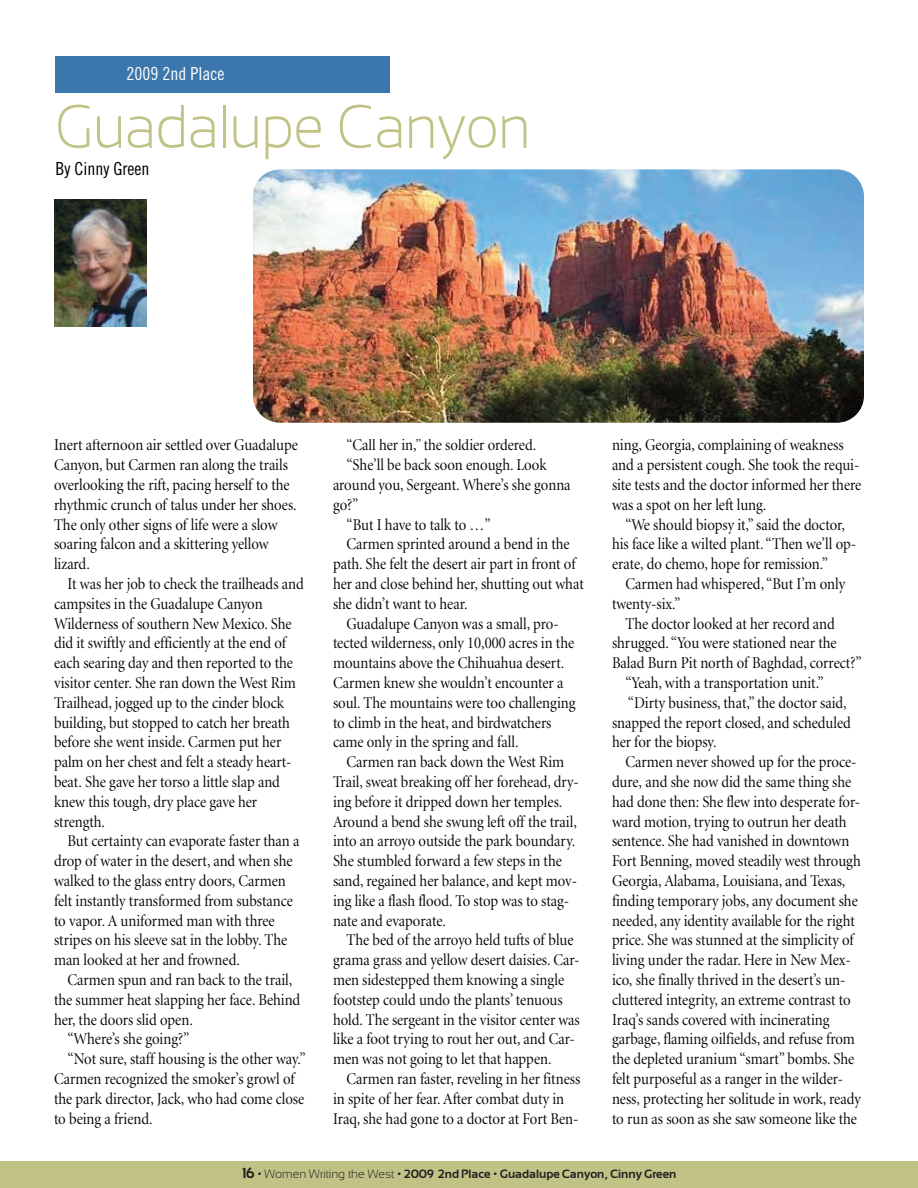
<style>
.page{position:relative;width:918px;height:1188px;background:#fff}
.page>*{position:absolute;margin:0;border:0;box-sizing:border-box;transform-origin:0 0}
.t1{font:300 61.5px "Sansation";color:#c0c286;scale:.9 1}
.t2{font:18px "Trade Gothic Cond Eighteen";color:#fff}
.t3{font:18px "Trade Gothic Cond Eighteen";color:#000}
.t4{font:16.5px/19.8px "Minion Display";color:#070504;scale:.9 1}
.t5{font:700 12px "Sansation";color:#231f20}
.s1{font-size:15px}
.s2{font-weight:300}
</style>
<div class="page">
<div style="left:0;top:1161px;width:918px;height:27px;background:#c0c286"></div>
<div style="left:56px;top:56px;width:334px;height:37px;background:#3b77ac"></div>
<img style="left:253px;top:169px;width:611px;height:254px;border-radius:27px">
<img style="left:54px;top:200px;width:93px;height:127px">
<p class="t2" style="left:127px;top:67px;width:99px">2009 2nd Place</p>
<h1 class="t1" style="left:56px;top:91px;width:529px">Guadalupe Canyon</h1>
<p class="t3" style="left:56px;top:162px;width:95px">By Cinny Green</p>
<p class="t4" style="left:54px;top:437px;width:273px">Inert afternoon air settled over Guadalupe Canyon, but Carmen ran along the trails overlooking the rift, pacing herself to the rhythmic crunch of talus under her shoes.<br>The only other signs of life were a slow soaring falcon and a skittering yellow lizard.</p>
<p class="t4" style="left:54px;top:575px;width:279px;text-indent:13px">It was her job to check the trailheads and campsites in the Guadalupe Canyon Wilderness of southern New Mexico. She did it swiftly and efficiently at the end of each searing day and then reported to the visitor center. She ran down the West Rim Trailhead, jogged up to the cinder block building, but stopped to catch her breath before she went inside. Carmen put her palm on her chest and felt a steady heart&shy;beat. She gave her torso a little slap and knew this tough, dry place gave her strength.</p>
<p class="t4" style="left:54px;top:833px;width:274px;text-indent:13px">But certainty can evaporate faster than a drop of water in the desert, and when she walked to the glass entry doors, Carmen felt instantly transformed from substance to vapor. A uniformed man with three stripes on his sleeve sat in the lobby. The man looked at her and frowned.</p>
<p class="t4" style="left:67px;top:971px;width:251px">Carmen spun and ran back to the trail,</p>
<p class="t4" style="left:54px;top:991px;width:275px">the summer heat slapping her face. Behind</p>
<p class="t4" style="left:54px;top:1011px;width:156px">her, the doors slid open.</p>
<p class="t4" style="left:67px;top:1031px;width:137px">“Where’s she going?”</p>
<p class="t4" style="left:67px;top:1050px;width:266px">“Not sure, staff housing is the other way.”</p>
<p class="t4" style="left:54px;top:1070px;width:269px">Carmen recognized the smoker’s growl of</p>
<p class="t4" style="left:54px;top:1090px;width:280px">the park director, Jack, who had come close</p>
<p class="t4" style="left:54px;top:1110px;width:111px">to being a friend.</p>
<p class="t4" style="left:347px;top:437px;width:212px">“Call her in,” the soldier ordered.</p>
<p class="t4" style="left:347px;top:456px;width:224px">“She’ll be back soon enough. Look</p>
<p class="t4" style="left:333px;top:476px;width:266px">around you, Sergeant. Where’s she gonna</p>
<p class="t4" style="left:333px;top:496px;width:30px">go?”</p>
<p class="t4" style="left:347px;top:516px;width:162px">“But I have to talk to …”</p>
<p class="t4" style="left:347px;top:536px;width:249px">Carmen sprinted around a bend in the</p>
<p class="t4" style="left:333px;top:555px;width:271px">path. She felt the desert air part in front of</p>
<p class="t4" style="left:333px;top:575px;width:280px">her and close behind her, shutting out what</p>
<p class="t4" style="left:333px;top:595px;width:151px">she didn’t want to hear.</p>
<p class="t4" style="left:347px;top:615px;width:237px">Guadalupe Canyon was a small, pro-</p>
<p class="t4" style="left:333px;top:635px;width:270px">tected wilderness, only 10,000 acres in the</p>
<p class="t4" style="left:333px;top:654px;width:259px">mountains above the Chihuahua desert.</p>
<p class="t4" style="left:333px;top:674px;width:258px">Carmen knew she wouldn’t encounter a</p>
<p class="t4" style="left:333px;top:694px;width:271px">soul. The mountains were too challenging</p>
<p class="t4" style="left:333px;top:714px;width:244px">to climb in the heat, and birdwatchers</p>
<p class="t4" style="left:333px;top:734px;width:208px">came only in the spring and fall.</p>
<p class="t4" style="left:347px;top:753px;width:243px">Carmen ran back down the West Rim</p>
<p class="t4" style="left:333px;top:773px;width:275px">Trail, sweat breaking off her forehead, dry-</p>
<p class="t4" style="left:333px;top:793px;width:256px">ing before it dripped down her temples.</p>
<p class="t4" style="left:333px;top:813px;width:273px">Around a bend she swung left off the trail,</p>
<p class="t4" style="left:333px;top:833px;width:271px">into an arroyo outside the park boundary.</p>
<p class="t4" style="left:333px;top:852px;width:256px">She stumbled forward a few steps in the</p>
<p class="t4" style="left:333px;top:872px;width:273px">sand, regained her balance, and kept mov-</p>
<p class="t4" style="left:333px;top:892px;width:264px">ing like a flash flood. To stop was to stag-</p>
<p class="t4" style="left:333px;top:912px;width:127px">nate and evaporate.</p>
<p class="t4" style="left:347px;top:932px;width:254px">The bed of the arroyo held tufts of blue</p>
<p class="t4" style="left:333px;top:951px;width:276px">grama grass and yellow desert daisies. Car-</p>
<p class="t4" style="left:333px;top:971px;width:258px">men sidestepped them knowing a single</p>
<p class="t4" style="left:333px;top:991px;width:257px">footstep could undo the plants’ tenuous</p>
<p class="t4" style="left:333px;top:1011px;width:276px">hold. The sergeant in the visitor center was</p>
<p class="t4" style="left:333px;top:1031px;width:270px">like a foot trying to rout her out, and Car-</p>
<p class="t4" style="left:333px;top:1050px;width:244px">men was not going to let that happen.</p>
<p class="t4" style="left:347px;top:1070px;width:261px">Carmen ran faster, reveling in her fitness</p>
<p class="t4" style="left:333px;top:1090px;width:258px">in spite of her fear. After combat duty in</p>
<p class="t4" style="left:333px;top:1110px;width:274px">Iraq, she had gone to a doctor at Fort Ben-</p>
<p class="t4" style="left:612px;top:437px;width:278px">ning, Georgia, complaining of weakness and a persistent cough. She took the requi&shy;site tests and the doctor informed her there was a spot on her left lung.</p>
<p class="t4" style="left:612px;top:516px;width:273px;text-indent:13px">“We should biopsy it,” said the doctor, his face like a wilted plant. “Then we’ll op&shy;erate, do chemo, hope for remission.”</p>
<p class="t4" style="left:612px;top:575px;width:261px;text-indent:13px">Carmen had whispered, “But I’m only twenty-six.”</p>
<p class="t4" style="left:626px;top:615px;width:234px">The doctor looked at her record and</p>
<p class="t4" style="left:612px;top:635px;width:251px">shrugged. “You were stationed near the</p>
<p class="t4" style="left:612px;top:654px;width:279px">Balad Burn Pit north of Baghdad, correct?”</p>
<p class="t4" style="left:626px;top:674px;width:222px">“Yeah, with a transportation unit.”</p>
<p class="t4" style="left:628px;top:694px;width:245px">“Dirty business, that,” the doctor said,</p>
<p class="t4" style="left:612px;top:714px;width:267px">snapped the report closed, and scheduled</p>
<p class="t4" style="left:612px;top:734px;width:118px">her for the biopsy.</p>
<p class="t4" style="left:626px;top:753px;width:258px">Carmen never showed up for the proce-</p>
<p class="t4" style="left:612px;top:773px;width:267px">dure, and she now did the same thing she</p>
<p class="t4" style="left:612px;top:793px;width:277px">had done then: She flew into desperate for-</p>
<p class="t4" style="left:612px;top:813px;width:262px">ward motion, trying to outrun her death</p>
<p class="t4" style="left:612px;top:833px;width:265px">sentence. She had vanished in downtown</p>
<p class="t4" style="left:612px;top:852px;width:278px">Fort Benning, moved steadily west through</p>
<p class="t4" style="left:612px;top:872px;width:261px">Georgia, Alabama, Louisiana, and Texas,</p>
<p class="t4" style="left:612px;top:892px;width:275px">finding temporary jobs, any document she</p>
<p class="t4" style="left:612px;top:912px;width:271px">needed, any identity available for the right</p>
<p class="t4" style="left:612px;top:932px;width:270px">price. She was stunned at the simplicity of</p>
<p class="t4" style="left:612px;top:951px;width:267px">living under the radar. Here in New Mex-</p>
<p class="t4" style="left:612px;top:971px;width:261px">ico, she finally thrived in the desert’s un-</p>
<p class="t4" style="left:612px;top:991px;width:267px">cluttered integrity, an extreme contrast to</p>
<p class="t4" style="left:612px;top:1011px;width:243px">Iraq’s sands covered with incinerating</p>
<p class="t4" style="left:612px;top:1031px;width:271px">garbage, flaming oilfields, and refuse from</p>
<p class="t4" style="left:612px;top:1050px;width:271px">the depleted uranium “smart” bombs. She</p>
<p class="t4" style="left:612px;top:1070px;width:258px">felt purposeful as a ranger in the wilder-</p>
<p class="t4" style="left:612px;top:1090px;width:278px">ness, protecting her solitude in work, ready</p>
<p class="t4" style="left:612px;top:1110px;width:274px">to run as soon as she saw someone like the</p>
<p class="t5" style="left:242px;top:1167px;width:436px"><span class="s1">16</span> <span class="s2">• Women Writing the West •</span> 2009 2nd Place <span class="s2">•</span> Guadalupe Canyon, Cinny Green</p>
</div>
